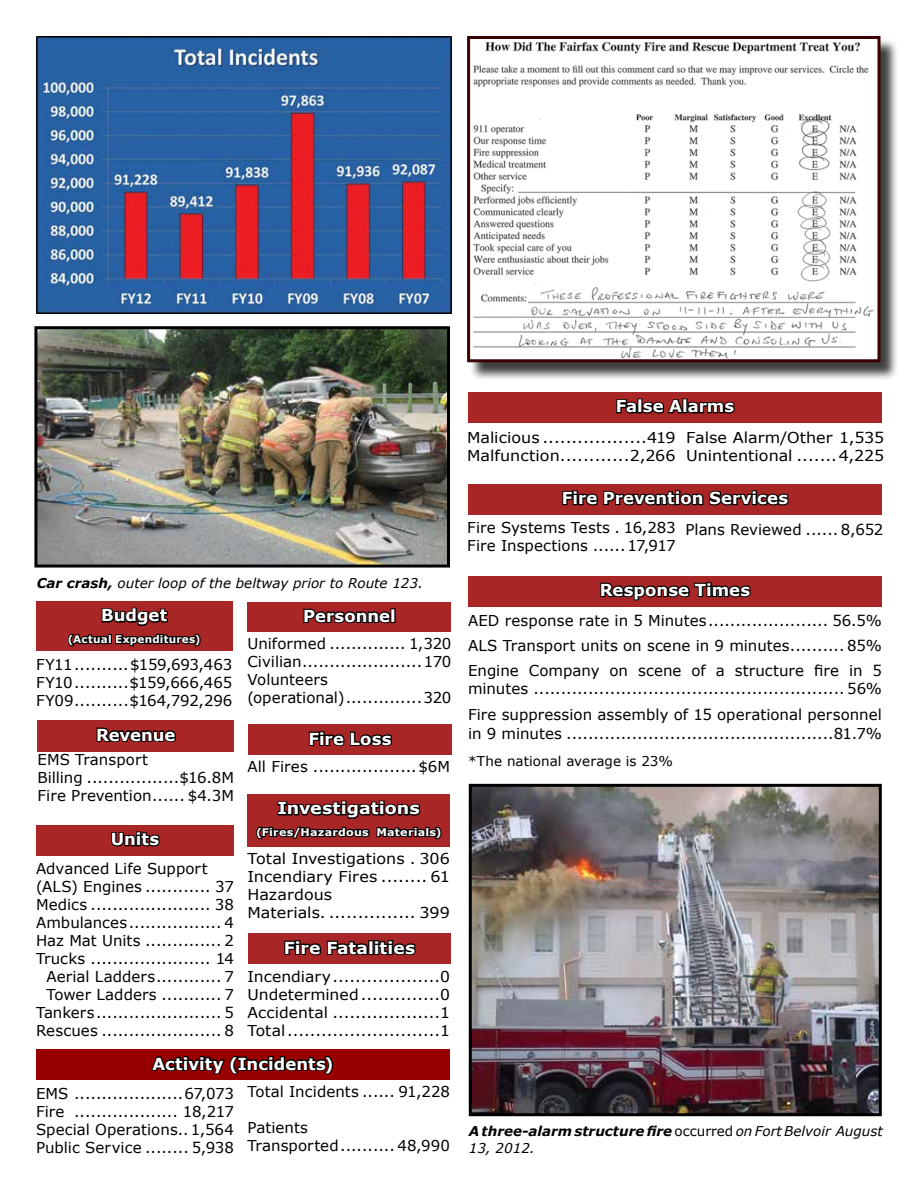
<style>
.page{position:relative;width:918px;height:1188px;background:#fff}
.page>*{position:absolute;margin:0;border:0;box-sizing:border-box;transform-origin:0 0}
.t1{font:700 16.5px "Verdana";color:#fff}
.t2{font:700 16.5px "Verdana";color:#fff;scale:1.06 1}
.t3{font:700 16.5px "Verdana";color:#fff;scale:1.04 1}
.t4{font:15px/18px "Verdana";color:#000}
.t5{font:15px "Verdana";color:#000;scale:1.06 1}
.t6{font:15px "Verdana";color:#000;scale:1.04 1}
.t7{font:15px "Verdana";letter-spacing:-.02em;color:#000}
.Cutlines{font:italic 13.5px/16.5px "Verdana";color:#000}
.t8{font:13.5px "Verdana";letter-spacing:.005em;color:#000}
.t9{font:700 10.5px "Verdana";letter-spacing:.02em;color:#fff;scale:1.06 1}
.t10{font:700 10.5px "Verdana";letter-spacing:.02em;color:#fff}
.s1{font-weight:700}
.s2{font-style:normal}
</style>
<div class="page">
<div style="left:36px;top:602px;width:196px;height:49px;background:#a82626"></div>
<svg style="left:67px;top:607px;width:134px;height:40px"></svg>
<div style="left:248px;top:602px;width:203px;height:30px;background:#a82626"></div>
<svg style="left:303px;top:608px;width:88px;height:16px"></svg>
<div style="left:391px;top:608px;width:5px;height:15px;border:2px solid #000"></div>
<div style="left:36px;top:825px;width:198px;height:30px;background:#a82626"></div>
<svg style="left:111px;top:831px;width:49px;height:16px"></svg>
<div style="left:38px;top:721px;width:196px;height:31px;background:#a82626"></div>
<svg style="left:96px;top:727px;width:80px;height:15px"></svg>
<div style="left:248px;top:725px;width:204px;height:30px;background:#a82626"></div>
<svg style="left:308px;top:731px;width:85px;height:16px"></svg>
<div style="left:248px;top:794px;width:202px;height:52px;background:#a82626"></div>
<svg style="left:256px;top:800px;width:186px;height:40px"></svg>
<div style="left:248px;top:934px;width:203px;height:30px;background:#a82626"></div>
<svg style="left:284px;top:940px;width:132px;height:16px"></svg>
<div style="left:36px;top:1050px;width:414px;height:30px;background:#980000"></div>
<svg style="left:151px;top:1056px;width:182px;height:19px"></svg>
<div style="left:468px;top:576px;width:414px;height:30px;background:#a82626"></div>
<svg style="left:600px;top:582px;width:151px;height:19px"></svg>
<div style="left:468px;top:484px;width:414px;height:30px;background:#a82626"></div>
<svg style="left:562px;top:490px;width:227px;height:16px"></svg>
<div style="left:468px;top:392px;width:414px;height:30px;background:#a82626"></div>
<svg style="left:616px;top:398px;width:119px;height:16px"></svg>
<img style="left:38px;top:330px;width:408px;height:234px">
<div style="left:34px;top:326px;width:416px;height:242px;border:3px solid #000"></div>
<div style="left:469px;top:38px;width:430px;height:343px;background:#000;opacity:.75"></div>
<img style="left:471px;top:40px;width:406px;height:318px">
<div style="left:467px;top:36px;width:414px;height:326px;border:3px solid #3d0000"></div>
<img style="left:37px;top:37px;width:414px;height:277px">
<img style="left:473px;top:788px;width:405px;height:324px">
<div style="left:469px;top:784px;width:413px;height:332px;border:3px solid #000"></div>
<p class="Cutlines" style="left:37px;top:575px;width:388px"><span class="s1">Car crash,</span> outer loop of the beltway prior to Route 123.</p>
<p class="t1" style="left:101px;top:604px;width:67px">Budget</p>
<p class="t10" style="left:68px;top:632px;width:134px">(Actual Expenditures)</p>
<p class="t7" style="left:36px;top:654px;width:198px">FY11..........$159,693,463</p>
<p class="t4" style="left:36px;top:673px;width:198px">FY10..........$159,666,465</p>
<p class="t4" style="left:36px;top:691px;width:198px">FY09..........$164,792,296</p>
<p class="t1" style="left:96px;top:723px;width:81px">Revenue</p>
<p class="t4" style="left:38px;top:750px;width:112px">EMS Transport</p>
<p class="t4" style="left:38px;top:768px;width:198px">Billing .................$16.8M</p>
<p class="t4" style="left:38px;top:786px;width:198px">Fire Prevention...... $4.3M</p>
<p class="t1" style="left:111px;top:827px;width:50px">Units</p>
<p class="t4" style="left:36px;top:859px;width:173px">Advanced Life Support</p>
<p class="t4" style="left:36px;top:877px;width:200px">(ALS) Engines ............ 37</p>
<p class="t4" style="left:36px;top:895px;width:200px">Medics ...................... 38</p>
<p class="t4" style="left:36px;top:913px;width:200px">Ambulances................. 4</p>
<p class="t4" style="left:36px;top:931px;width:200px">Haz Mat Units .............. 2</p>
<p class="t4" style="left:36px;top:949px;width:200px">Trucks ...................... 14</p>
<p class="t4" style="left:47px;top:967px;width:189px">Aerial Ladders............ 7</p>
<p class="t4" style="left:47px;top:985px;width:189px">Tower Ladders ........... 7</p>
<p class="t4" style="left:36px;top:1003px;width:200px">Tankers....................... 5</p>
<p class="t4" style="left:36px;top:1021px;width:200px">Rescues ...................... 8</p>
<p class="t1" style="left:303px;top:604px;width:94px">Personnel</p>
<p class="t4" style="left:248px;top:635px;width:206px">Uniformed .............. 1,320</p>
<p class="t4" style="left:248px;top:653px;width:206px">Civilian......................170</p>
<p class="t4" style="left:248px;top:671px;width:82px">Volunteers</p>
<p class="t4" style="left:248px;top:689px;width:206px">(operational)..............320</p>
<p class="t1" style="left:309px;top:727px;width:85px">Fire Loss</p>
<p class="t4" style="left:248px;top:758px;width:204px">All Fires ...................$6M</p>
<p class="t2" style="left:278px;top:797px;width:136px">Investigations</p>
<p class="t9" style="left:256px;top:825px;width:176px">(Fires/Hazardous Materials)</p>
<p class="t5" style="left:248px;top:849px;width:193px">Total Investigations . 306</p>
<p class="t5" style="left:248px;top:867px;width:193px">Incendiary Fires ........ 61</p>
<p class="t5" style="left:248px;top:885px;width:81px">Hazardous</p>
<p class="t5" style="left:248px;top:903px;width:193px">Materials. ............... 399</p>
<p class="t3" style="left:284px;top:936px;width:128px">Fire Fatalities</p>
<p class="t6" style="left:248px;top:966px;width:196px">Incendiary...................0</p>
<p class="t6" style="left:248px;top:984px;width:196px">Undetermined..............0</p>
<p class="t6" style="left:248px;top:1002px;width:196px">Accidental ...................1</p>
<p class="t6" style="left:248px;top:1020px;width:196px">Total...........................1</p>
<p class="t1" style="left:153px;top:1052px;width:182px">Activity (Incidents)</p>
<p class="t4" style="left:248px;top:1083px;width:204px">Total Incidents ...... 91,228</p>
<p class="t4" style="left:248px;top:1119px;width:62px">Patients</p>
<p class="t4" style="left:248px;top:1137px;width:204px">Transported.......... 48,990</p>
<p class="t4" style="left:36px;top:1084px;width:200px">EMS ....................67,073</p>
<p class="t7" style="left:36px;top:1101px;width:200px">Fire ................... 18,217</p>
<p class="t4" style="left:36px;top:1120px;width:200px">Special Operations..1,564</p>
<p class="t4" style="left:36px;top:1138px;width:200px">Public Service ........ 5,938</p>
<p class="t1" style="left:616px;top:395px;width:120px">False Alarms</p>
<p class="t5" style="left:467px;top:428px;width:198px">Malicious ..................419</p>
<p class="t5" style="left:467px;top:446px;width:198px">Malfunction............2,266</p>
<p class="t5" style="left:686px;top:428px;width:188px">False Alarm/Other 1,535</p>
<p class="t5" style="left:686px;top:446px;width:188px">Unintentional .......4,225</p>
<p class="t1" style="left:562px;top:486px;width:228px">Fire Prevention Services</p>
<p class="t4" style="left:467px;top:519px;width:210px">Fire Systems Tests . 16,283</p>
<p class="t4" style="left:467px;top:537px;width:210px">Fire Inspections ......17,917</p>
<p class="t4" style="left:686px;top:520px;width:200px">Plans Reviewed ...... 8,652</p>
<p class="t1" style="left:600px;top:578px;width:152px">Response Times</p>
<p class="t4" style="left:468px;top:611px;width:416px">AED response rate in 5 Minutes...................... 56.5%</p>
<p class="t4" style="left:468px;top:637px;width:415px">ALS Transport units on scene in 9 minutes.......... 85%</p>
<p class="t4" style="left:468px;top:662px;width:416px">Engine Company on scene of a structure fire in 5 minutes ......................................................... 56%</p>
<p class="t4" style="left:468px;top:704px;width:416px;line-height:19.8px">Fire suppression assembly of 15 operational personnel in 9 minutes .................................................81.7%</p>
<p class="t8" style="left:468px;top:752px;width:206px">*The national average is 23%</p>
<p class="Cutlines" style="left:469px;top:1123px;width:416px"><span class="s1">A three-alarm structure fire</span> <span class="s2">occurred</span> on Fort Belvoir August<br>13, 2012.</p>
</div>
